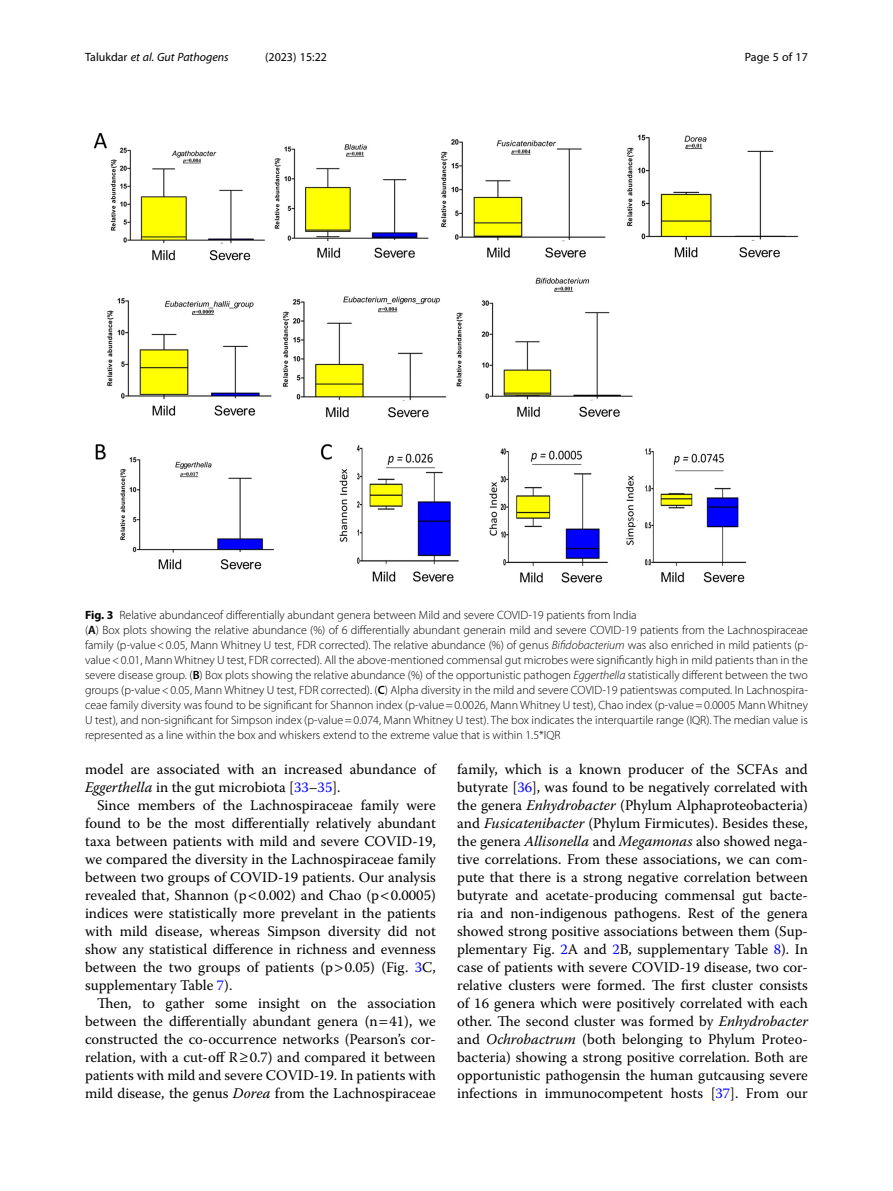
<style>
.page{position:relative;width:893px;height:1191px;background:#fff}
.page>*{position:absolute;margin:0;border:0;box-sizing:border-box;transform-origin:0 0}
.Body_Text_Indent{font:14.7px/18px "Warnock Pro";color:#000;text-align:justify}
.Figure_Caption{font:300 12px/15px "Myriad Pro";color:#000;text-align:justify}
.t1{font:italic 12px "Myriad Pro";color:#000}
.t2{font:12px "Myriad Pro";color:#000}
.s1{font-style:normal}
.s2{font-weight:700}
.s3{font-weight:600}
.s4{font-style:italic}
.s5{color:#00f}
</style>
<div class="page">
<img style="left:93px;top:132px;width:706px;height:451px">
<p class="t1" style="left:85px;top:50px;width:145px"><span class="s1">Talukdar</span> et al. Gut Pathogens</p>
<p class="t2" style="left:265px;top:50px;width:63px">(2023) 15:22</p>
<p class="t2" style="left:745px;top:50px;width:65px">Page 5 of 17</p>
<p class="Figure_Caption" style="left:85px;top:608px;width:553px"><span class="s2">Fig. 3</span> Relative abundanceof differentially abundant genera between Mild and severe COVID-19 patients from India</p>
<p class="Figure_Caption" style="left:85px;top:623px;width:724px">(<span class="s3">A</span>) Box plots showing the relative abundance (%) of 6 differentially abundant generain mild and severe COVID-19 patients from the Lachnospiraceae family (p-value&lt;0.05, Mann Whitney U test, FDR corrected). The relative abundance (%) of genus <span class="s4">Bifidobacterium</span> was also enriched in mild patients (p&shy;value&lt;0.01, Mann Whitney U test, FDR corrected). All the above-mentioned commensal gut microbes were significantly high in mild patients than in the severe disease group. (<span class="s3">B</span>) Box plots showing the relative abundance (%) of the opportunistic pathogen <span class="s4">Eggerthella</span> statistically different between the two groups (p-value&lt;0.05, Mann Whitney U test, FDR corrected). (<span class="s3">C</span>) Alpha diversity in the mild and severe COVID-19 patientswas computed. In Lachnospira&shy;ceae family diversity was found to be significant for Shannon index (p-value=0.0026, Mann Whitney U test), Chao index (p-value=0.0005 Mann Whitney U test), and non-significant for Simpson index (p-value=0.074, Mann Whitney U test). The box indicates the interquartile range (IQR). The median value is represented as a line within the box and whiskers extend to the extreme value that is within 1.5*IQR</p>
<p class="Body_Text_Indent" style="left:85px;top:760px;width:352px">model are associated with an increased abundance of<br><span class="s4">Eggerthella</span> in the gut microbiota [<span class="s5">33</span>–<span class="s5">35</span>].</p>
<p class="Body_Text_Indent" style="left:85px;top:796px;width:352px;text-indent:12px">Since members of the Lachnospiraceae family were found to be the most differentially relatively abundant taxa between patients with mild and severe COVID-19, we compared the diversity in the Lachnospiraceae family between two groups of COVID-19 patients. Our analysis revealed that, Shannon (p 0.002) and Chao (p 0.0005) indices were statistically more prevelant in the patients with mild disease, whereas Simpson diversity did not show any statistical difference in richness and evenness between the two groups of patients (p 0.05) (Fig. <span class="s5">3</span>C, supplementary Table <span class="s5">7</span>).</p>
<p class="Body_Text_Indent" style="left:85px;top:994px;width:352px;text-indent:12px">Then, to gather some insight on the association between the differentially abundant genera (n 41), we constructed the co-occurrence networks (Pearson’s cor&shy;relation, with a cut-off R≥0.7) and compared it between patients with mild and severe COVID-19. In patients with mild disease, the genus <span class="s4">Dorea</span> from the Lachnospiraceae</p>
<p class="Body_Text_Indent" style="left:457px;top:760px;width:352px">family, which is a known producer of the SCFAs and butyrate [<span class="s5">36</span>], was found to be negatively correlated with the genera <span class="s4">Enhydrobacter</span> (Phylum Alphaproteobacteria) and <span class="s4">Fusicatenibacter</span> (Phylum Firmicutes). Besides these, the genera <span class="s4">Allisonella</span> and <span class="s4">Megamonas</span> also showed nega&shy;tive correlations. From these associations, we can com&shy;pute that there is a strong negative correlation between butyrate and acetate-producing commensal gut bacte&shy;ria and non-indigenous pathogens. Rest of the genera showed strong positive associations between them (Sup&shy;plementary Fig. <span class="s5">2</span>A and <span class="s5">2</span>B, supplementary Table <span class="s5">8</span>). In case of patients with severe COVID-19 disease, two cor&shy;relative clusters were formed. The first cluster consists of 16 genera which were positively correlated with each other. The second cluster was formed by <span class="s4">Enhydrobacter </span>and <span class="s4">Ochrobactrum</span> (both belonging to Phylum Proteo&shy;bacteria) showing a strong positive correlation. Both are opportunistic pathogensin the human gutcausing severe infections in immunocompetent hosts [<span class="s5">37</span>]. From our</p>
</div>
